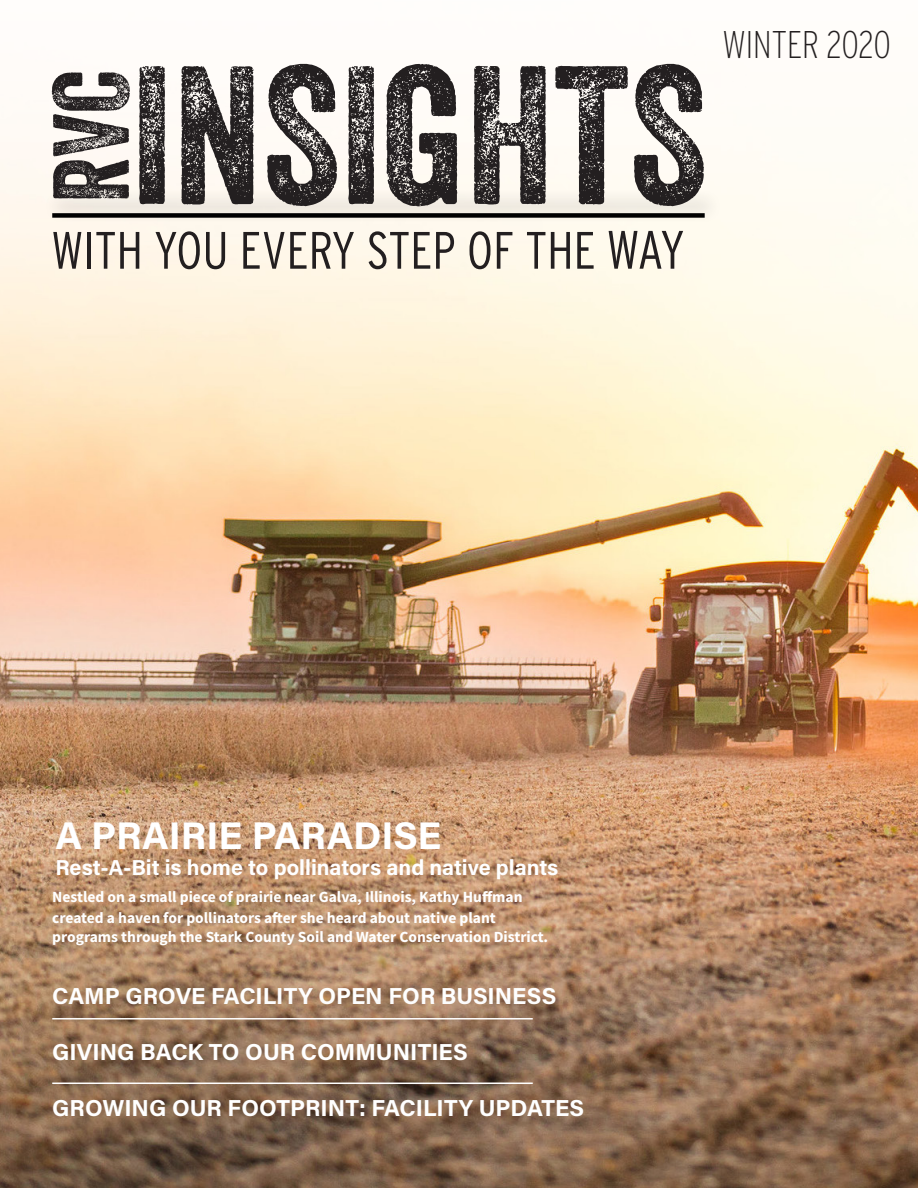
<style>
.page{position:relative;width:918px;height:1188px;background:#fff}
.page>*{position:absolute;margin:0;border:0;box-sizing:border-box;transform-origin:0 0}
.Newsletter_Title{font:190.5px "Veneer Two";color:#231f20}
.Newsletter_Title-2{font:104.4px "Veneer Two";color:#231f20}
.Body_Text{font:300 condensed 52.5px "Interstate";color:#231f20}
.Smaller_Titles{font:700 38.55px "Acumin Pro";letter-spacing:-.005em;color:#fff}
.Smaller_Titles-2{font:200 condensed 38.55px "Interstate";color:#231f20}
.Smaller_Titles-3{font:700 23.1px "Acumin Pro";color:#fff}
.Titles{font:700 21.6px "Acumin Pro";color:#fff}
.Images_Description{font:700 15.45px "Source Sans Pro";color:#fff}
.s1{font-size:54px}
</style>
<div class="page">
<img style="left:0;top:132px;width:918px;height:1056px">
<div style="left:43px;top:189px;width:681px;height:35px;background:#f6f1e8"></div>
<div style="left:52px;top:213px;width:653px;height:5px;background:#000"></div>
<div style="left:44px;top:994px;width:506px;height:32px;background:#231f20;opacity:.28"></div>
<hr style="left:52px;top:1018px;width:481px;height:2px;background:#fff">
<div style="left:44px;top:1058px;width:506px;height:32px;background:#231f20;opacity:.28"></div>
<hr style="left:52px;top:1083px;width:481px;height:1px;background:#fff">
<p class="Newsletter_Title-2" style="left:28px;top:203px;width:135px;rotate:-90deg">RVC</p>
<p class="Newsletter_Title" style="left:131px;top:19px;width:577px">INSIGHTS</p>
<p class="Body_Text" style="left:51px;top:221px;width:635px">WITH YOU EVERY STEP OF THE <span class="s1">WAY</span></p>
<p class="Smaller_Titles-2" style="left:722px;top:23px;width:170px">WINTER 2020</p>
<p class="Smaller_Titles" style="left:55px;top:809px;width:387px">A PRAIRIE PARADISE</p>
<p class="Titles" style="left:55px;top:852px;width:504px">Rest-A-Bit is home to pollinators and native plants</p>
<p class="Images_Description" style="left:52px;top:887px;width:472px">Nestled on a small piece of prairie near Galva, Illinois, Kathy Huffman</p>
<p class="Images_Description" style="left:52px;top:908px;width:445px">created a haven for pollinators after she heard about native plant</p>
<p class="Images_Description" style="left:52px;top:926px;width:498px">programs through the Stark County Soil and Water Conservation District.</p>
<p class="Smaller_Titles-3" style="left:52px;top:980px;width:506px">CAMP GROVE FACILITY OPEN FOR BUSINESS</p>
<p class="Smaller_Titles-3" style="left:52px;top:1036px;width:417px">GIVING BACK TO OUR COMMUNITIES</p>
<p class="Smaller_Titles-3" style="left:52px;top:1091px;width:533px">GROWING OUR FOOTPRINT: FACILITY UPDATES</p>
</div>
